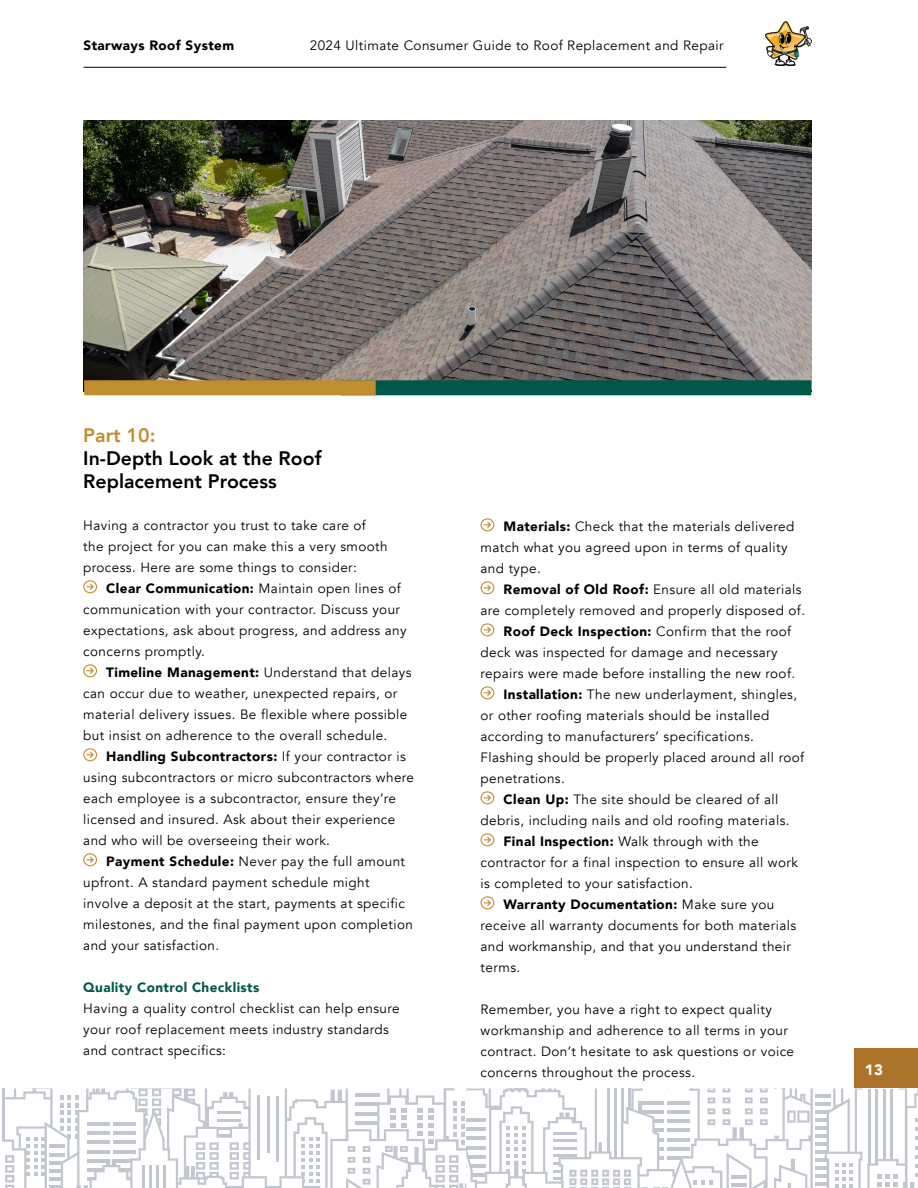
<style>
.page{position:relative;width:918px;height:1188px;background:#fff}
.page>*{position:absolute;margin:0;border:0;box-sizing:border-box;transform-origin:0 0}
.t1{font:800 19.5px/23.4px "Avenir";color:#000}
.t2{font:800 19.5px "Avenir";color:#bf8e2d}
.t3{font:900 15px "Avenir";color:#fff}
.t4{font:13.5px/21px "Avenir";letter-spacing:.03em;color:#000}
.t5{font:900 13.5px "Avenir";letter-spacing:.03em;color:#000}
.t6{font:900 13.5px "Avenir";letter-spacing:.03em;color:#00584b}
.s1{font-weight:900}
.s2{font-weight:400}
</style>
<div class="page">
<div style="left:854px;top:1048px;width:64px;height:40px;background:#ac742a"></div>
<hr style="left:84px;top:67px;width:642px;height:1px;background:#000">
<svg style="left:2px;top:1089px;width:916px;height:99px"></svg>
<svg style="left:83px;top:580px;width:15px;height:14px"></svg>
<svg style="left:83px;top:664px;width:15px;height:14px"></svg>
<svg style="left:83px;top:748px;width:15px;height:14px"></svg>
<svg style="left:83px;top:853px;width:15px;height:14px"></svg>
<img style="left:84px;top:120px;width:727px;height:260px">
<div style="left:341px;top:380px;width:470px;height:15px;background:#00584b"></div>
<div style="left:84px;top:380px;width:292px;height:15px;background:#bf8e2d"></div>
<svg style="left:480px;top:518px;width:15px;height:14px"></svg>
<svg style="left:480px;top:581px;width:15px;height:14px"></svg>
<svg style="left:480px;top:623px;width:15px;height:14px"></svg>
<svg style="left:480px;top:686px;width:15px;height:14px"></svg>
<svg style="left:480px;top:791px;width:15px;height:14px"></svg>
<svg style="left:480px;top:833px;width:15px;height:14px"></svg>
<svg style="left:480px;top:896px;width:15px;height:14px"></svg>
<img style="left:765px;top:21px;width:46px;height:45px">
<p class="t5" style="left:84px;top:34px;width:152px">Starways Roof System</p>
<p class="t4" style="left:310px;top:35px;width:415px">2024 Ultimate Consumer Guide to Roof Replacement and Repair</p>
<h1 class="t2" style="left:83px;top:417px;width:74px">Part 10:</h1>
<h1 class="t1" style="left:83px;top:445px;width:240px">In-Depth Look at the Roof<br>Replacement Process</h1>
<p class="t4" style="left:83px;top:515px;width:306px">Having a contractor you trust to take care of the project for you can make this a very smooth process. Here are some things to consider:</p>
<p class="t4" style="left:83px;top:578px;width:325px;text-indent:23px"><span class="s1">Clear Communication:</span> Maintain open lines of communication with your contractor. Discuss your expectations, ask about progress, and address any concerns promptly.</p>
<p class="t4" style="left:83px;top:662px;width:330px;text-indent:23px"><span class="s1">Timeline Management:</span> Understand that delays can occur due to weather, unexpected repairs, or material delivery issues. Be flexible where possible but insist on adherence to the overall schedule.</p>
<p class="t4" style="left:83px;top:746px;width:332px;text-indent:23px"><span class="s1">Handling Subcontractors:</span> If your contractor is using subcontractors or micro subcontractors where each employee is a subcontractor, ensure they’re licensed and insured. Ask about their experience and who will be overseeing their work.</p>
<p class="t4" style="left:83px;top:851px;width:331px;text-indent:23px"><span class="s1">Payment Schedule:</span> Never pay the full amount upfront. A standard payment schedule might involve a deposit at the start, payments at specific milestones, and the final payment upon completion and your satisfaction.</p>
<p class="t6" style="left:83px;top:976px;width:178px">Quality Control Checklists</p>
<p class="t4" style="left:83px;top:998px;width:318px">Having a quality control checklist can help ensure your roof replacement meets industry standards and contract specifics:</p>
<p class="t4" style="left:481px;top:516px;width:315px;text-indent:23px"><span class="s1">Materials:</span> Check that the materials delivered match what you agreed upon in terms of quality and type.</p>
<p class="t4" style="left:504px;top:579px;width:299px"><span class="s1">Removal of Old Roof:</span> Ensure all old materials</p>
<p class="t4" style="left:481px;top:600px;width:326px">are completely removed and properly disposed of.</p>
<p class="t5" style="left:504px;top:620px;width:289px">Roof Deck Inspection: <span class="s2">Confirm that the roof</span></p>
<p class="t4" style="left:481px;top:642px;width:299px">deck was inspected for damage and necessary</p>
<p class="t4" style="left:481px;top:664px;width:316px">repairs were made before installing the new roof.</p>
<p class="t4" style="left:504px;top:684px;width:295px"><span class="s1">Installation:</span> The new underlayment, shingles,</p>
<p class="t4" style="left:481px;top:705px;width:290px">or other roofing materials should be installed</p>
<p class="t4" style="left:481px;top:727px;width:275px">according to manufacturers’ specifications.</p>
<p class="t4" style="left:481px;top:748px;width:325px">Flashing should be properly placed around all roof</p>
<p class="t4" style="left:481px;top:769px;width:86px">penetrations.</p>
<p class="t4" style="left:504px;top:789px;width:276px"><span class="s1">Clean Up:</span> The site should be cleared of all</p>
<p class="t4" style="left:481px;top:810px;width:311px">debris, including nails and old roofing materials.</p>
<p class="t4" style="left:504px;top:831px;width:257px"><span class="s1">Final Inspection:</span> Walk through with the</p>
<p class="t4" style="left:481px;top:852px;width:319px">contractor for a final inspection to ensure all work</p>
<p class="t4" style="left:481px;top:874px;width:214px">is completed to your satisfaction.</p>
<p class="t5" style="left:504px;top:893px;width:272px">Warranty Documentation: <span class="s2">Make sure you</span></p>
<p class="t4" style="left:481px;top:915px;width:317px">receive all warranty documents for both materials</p>
<p class="t4" style="left:481px;top:937px;width:312px">and workmanship, and that you understand their</p>
<p class="t4" style="left:481px;top:958px;width:41px">terms.</p>
<p class="t4" style="left:481px;top:1000px;width:315px">Remember, you have a right to expect quality workmanship and adherence to all terms in your contract. Don’t hesitate to ask questions or voice concerns throughout the process.</p>
<p class="t3" style="left:865px;top:1057px;width:20px">13</p>
</div>
